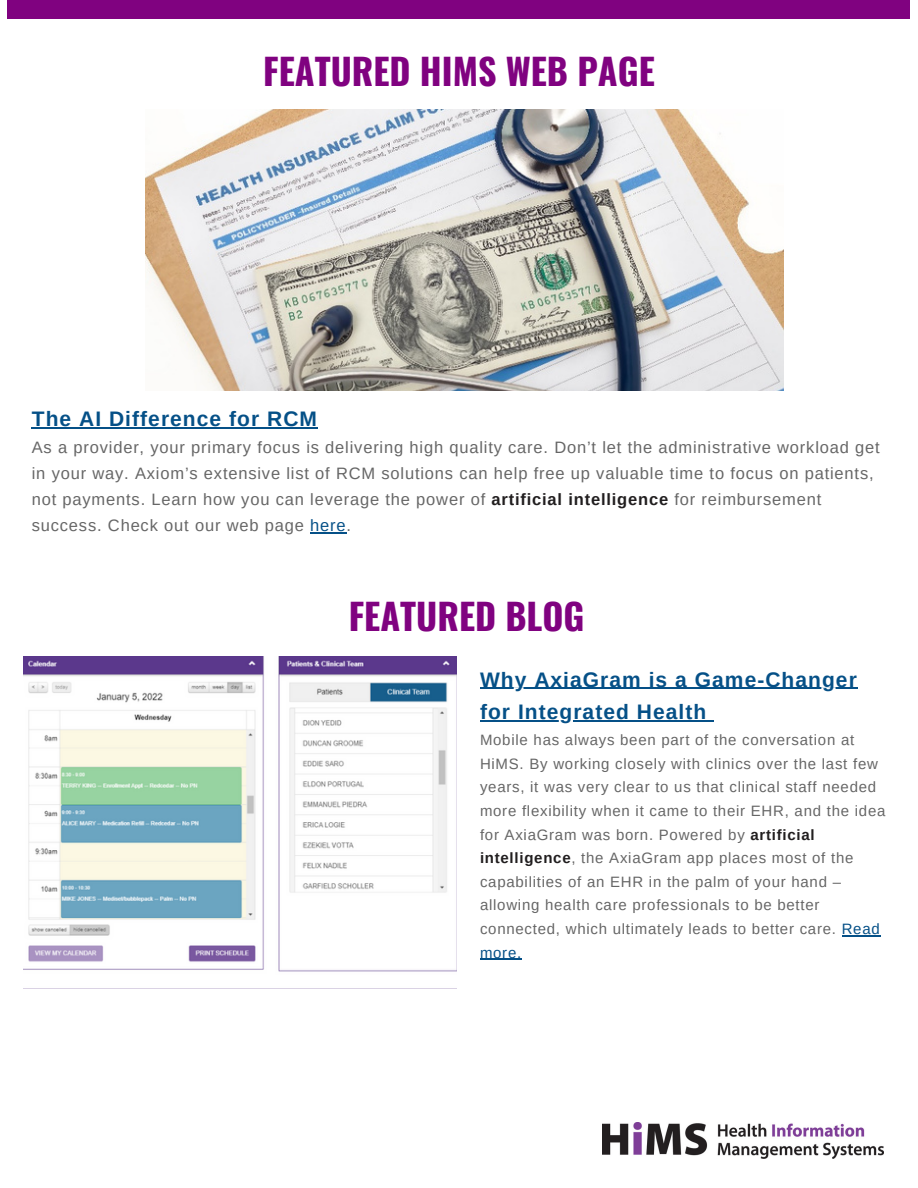
<style>
.page{position:relative;width:918px;height:1188px;background:#fff}
.page>*{position:absolute;margin:0;border:0;box-sizing:border-box;transform-origin:0 0}
.t1{font:700 36px "Oswald";color:#800280}
.t2{font:700 21px/32.7px "Arimo";letter-spacing:.05em;color:#055087}
.t3{font:16.5px/25.8px "Arimo";letter-spacing:.05em;color:#666}
.t4{font:15px/23.7px "Arimo";letter-spacing:.05em;color:#666}
.s1{font-weight:700;color:#211e1f}
.s2{color:#055087}
</style>
<div class="page">
<div style="left:8px;top:0;width:902px;height:19px;background:#800280"></div>
<img style="left:602px;top:1123px;width:282px;height:36px">
<img style="left:145px;top:110px;width:638px;height:280px">
<img style="left:24px;top:657px;width:433px;height:315px">
<hr style="left:32px;top:427px;width:286px;height:2px;background:#055087">
<hr style="left:310px;top:532px;width:37px;height:1px;background:#055087">
<hr style="left:480px;top:688px;width:378px;height:1px;background:#055087">
<hr style="left:480px;top:720px;width:227px;height:1px;background:#055087">
<hr style="left:842px;top:935px;width:39px;height:1px;background:#055087">
<hr style="left:480px;top:959px;width:37px;height:1px;background:#055087">
<p class="t1" style="left:263px;top:44px;width:393px">FEATURED HIMS WEB PAGE</p>
<p class="t2" style="left:32px;top:403px;width:287px">The AI Difference for RCM</p>
<p class="t3" style="left:32px;top:435px;width:849px">As a provider, your primary focus is delivering high quality care. Don’t let the administrative workload get in your way. Axiom’s extensive list of RCM solutions can help free up valuable time to focus on patients, not payments. Learn how you can leverage the power of <span class="s1">artificial intelligence</span> for reimbursement success. Check out our web page <span class="s2">here</span>.</p>
<p class="t1" style="left:349px;top:588px;width:237px">FEATURED BLOG</p>
<p class="t2" style="left:480px;top:663px;width:378px">Why AxiaGram is a Game-Changer for Integrated Health</p>
<p class="t4" style="left:480px;top:728px;width:407px">Mobile has always been part of the conversation at HiMS. By working closely with clinics over the last few years, it was very clear to us that clinical staff needed more flexibility when it came to their EHR, and the idea for AxiaGram was born. Powered by <span class="s1">artificial intelligence</span>, the AxiaGram app places most of the capabilities of an EHR in the palm of your hand – allowing health care professionals to be better connected, which ultimately leads to better care. <span class="s2">Read more.</span></p>
</div>
